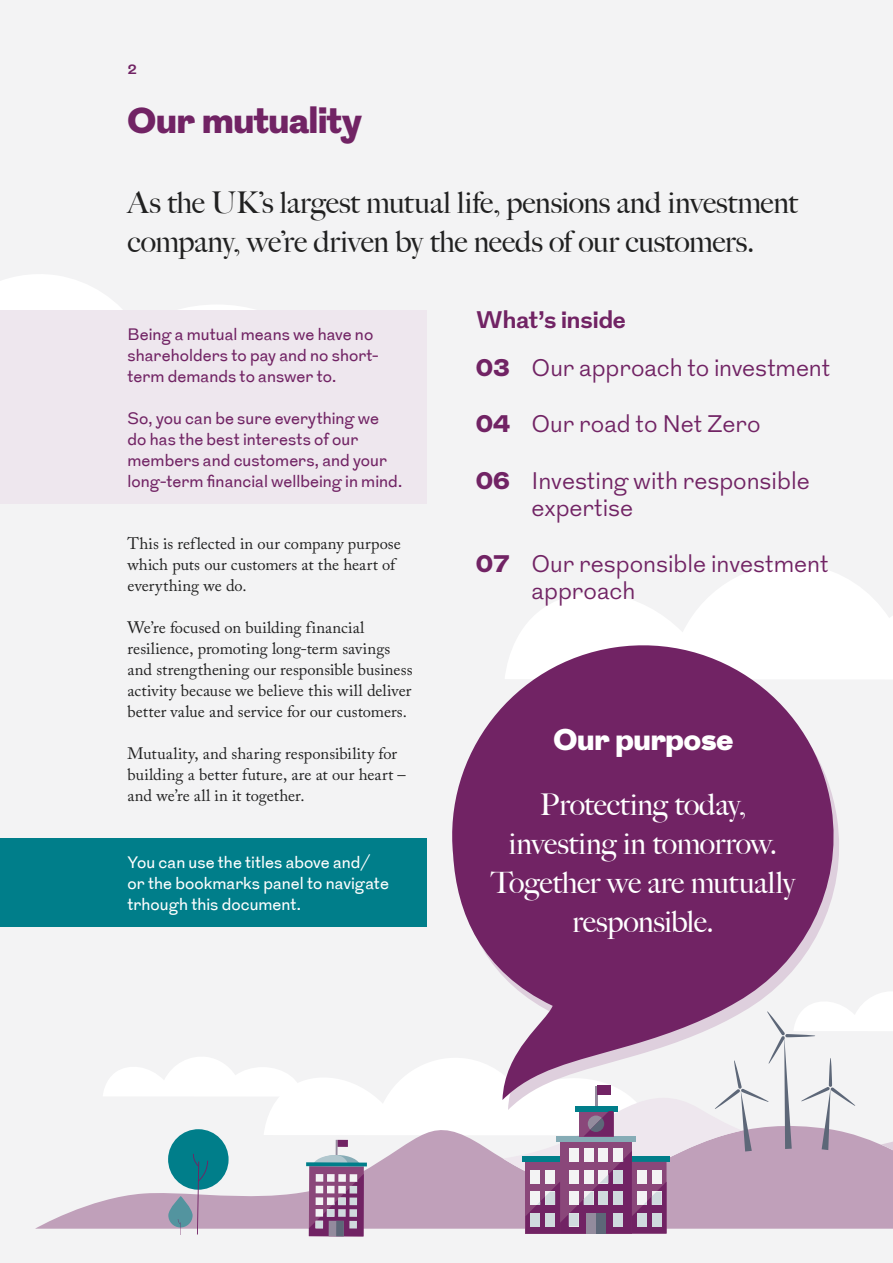
<style>
.page{position:relative;width:893px;height:1263px;background:#f3f3f4}
.page>*{position:absolute;margin:0;border:0;box-sizing:border-box;transform-origin:0 0}
.Section_Heading{font:900 36px "Grot";letter-spacing:.005em;color:#712364}
.Intro_text{font:500 30px/39px "Big Caslon";letter-spacing:-.01em;color:#212121}
.Intro_text-2{font:500 30px/39px "Big Caslon";letter-spacing:-.01em;color:#fff;text-align:center}
.Intro_text-3{font:900 30px "Grot";color:#fff}
.Heading_L1{font:300 24px/27px "Grot";color:#712364}
.Heading_L1-2{font:700 24px "Grot";color:#712364}
.t1{font:900 24px "Grot";color:#712364}
.Body_text{font:16.5px/21px "Adobe Caslon Pro";letter-spacing:.005em;color:#212121}
.Body_Text_in_a_box{font:16.5px/21px "Grot";letter-spacing:.005em;color:#712364}
.Body_Text_in_a_box-2{font:16.5px/21px "Grot";letter-spacing:.005em;color:#fff}
.t2{font:700 13.5px "Grot";color:#712364}
</style>
<div class="page">
<svg style="left:0;top:274px;width:254px;height:36px"></svg>
<svg style="left:521px;top:564px;width:372px;height:115px;fill:#fff"></svg>
<svg style="left:35px;top:1201px;width:68px;height:28px;fill:#c0a0ba"></svg>
<svg style="left:103px;top:992px;width:790px;height:244px"></svg>
<svg style="left:448px;top:642px;width:401px;height:468px"></svg>
<svg style="left:443px;top:632px;width:400px;height:468px;fill:#712364"></svg>
<div style="left:0;top:310px;width:427px;height:194px;background:#eee7ee"></div>
<div style="left:0;top:838px;width:427px;height:89px;background:#007e8a"></div>
<p class="t2" style="left:128px;top:60px;width:11px">2</p>
<p class="Section_Heading" style="left:128px;top:95px;width:235px">Our mutuality</p>
<p class="Intro_text" style="left:128px;top:182px;width:672px">As the UK’s largest mutual life, pensions and investment company, we’re driven by the needs of our customers.</p>
<p class="Body_Text_in_a_box" style="left:128px;top:324px;width:253px">Being a mutual means we have no shareholders to pay and no short&shy;term demands to answer to.</p>
<p class="Body_Text_in_a_box" style="left:128px;top:408px;width:276px">So, you can be sure everything we<br>do has the best interests of our members and customers, and your long-term financial wellbeing in mind.</p>
<p class="Body_text" style="left:128px;top:533px;width:275px">This is reflected in our company purpose which puts our customers at the heart of everything we do.</p>
<p class="Body_text" style="left:128px;top:617px;width:287px">We’re focused on building financial resilience, promoting long-term savings and strengthening our responsible business activity because we believe this will deliver better value and service for our customers.</p>
<p class="Body_text" style="left:128px;top:743px;width:280px">Mutuality, and sharing responsibility for building a better future, are at our heart – and we’re all in it together.</p>
<p class="Body_Text_in_a_box-2" style="left:128px;top:852px;width:263px">You can use the titles above and/ or the bookmarks panel to navigate trhough this document.</p>
<p class="Heading_L1-2" style="left:476px;top:303px;width:151px">What’s inside</p>
<p class="t1" style="left:476px;top:350px;width:35px">03</p>
<p class="Heading_L1" style="left:531px;top:355px;width:300px">Our approach to investment</p>
<p class="t1" style="left:476px;top:407px;width:35px">04</p>
<p class="Heading_L1" style="left:531px;top:411px;width:230px">Our road to Net Zero</p>
<p class="t1" style="left:476px;top:463px;width:35px">06</p>
<p class="Heading_L1" style="left:531px;top:467px;width:280px">Investing with responsible expertise</p>
<p class="t1" style="left:476px;top:546px;width:35px">07</p>
<p class="Heading_L1" style="left:531px;top:551px;width:299px">Our responsible investment approach</p>
<p class="Intro_text-3" style="left:553px;top:718px;width:181px">Our purpose</p>
<p class="Intro_text-2" style="left:491px;top:784px;width:306px">Protecting today, investing in tomorrow.<br>Together we are mutually responsible.</p>
</div>
